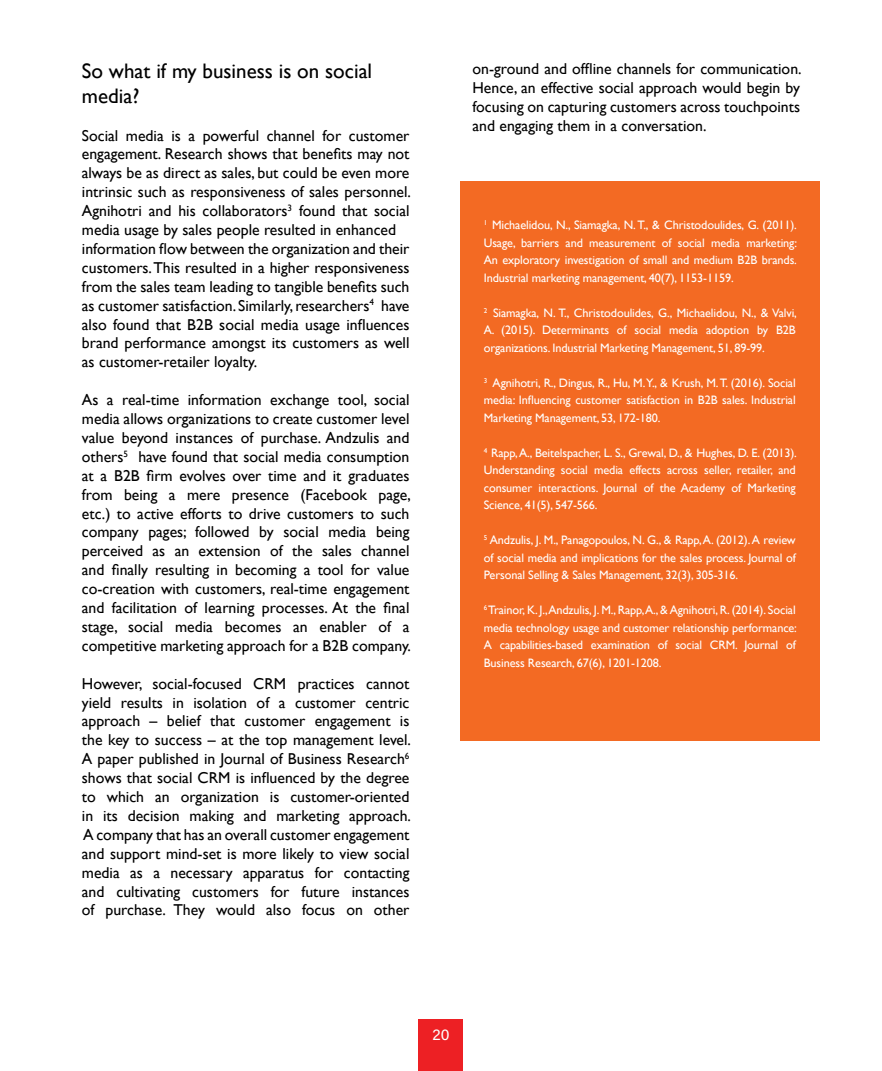
<style>
.page{position:relative;width:882px;height:1071px;background:#fff}
.page>*{position:absolute;margin:0;border:0;box-sizing:border-box;transform-origin:0 0}
.t1{font:21px/25.2px "Gill Sans";color:#000}
.t2{font:15.75px/18.9px "Gill Sans";color:#000;text-align:justify}
.t3{font:15.75px "Acumin Pro";color:#fff}
.t4{font:12.25px/17.5px "Gill Sans";letter-spacing:-.01em;color:#fff;text-align:justify}
</style>
<div class="page">
<div style="left:460px;top:182px;width:359px;height:559px;background:#f36a23"></div>
<div style="left:419px;top:1020px;width:44px;height:51px;background:#ed2024"></div>
<h1 class="t1" style="left:82px;top:58px;width:292px">So what if my business is on social media?</h1>
<p class="t2" style="left:82px;top:126px;width:331px;text-align:left">Social media is a powerful channel for customer engagement. Research shows that benefits may not always be as direct as sales, but could be even more intrinsic such as responsiveness of sales personnel.<br>Agnihotri and his collaborators<sup>3</sup> found that social media usage by sales people resulted in enhanced information flow between the organization and their customers. This resulted in a higher responsiveness from the sales team leading to tangible benefits such as customer satisfaction. Similarly, researchers<sup>4</sup> have also found that B2B social media usage influences brand performance amongst its customers as well as customer-retailer loyalty.</p>
<p class="t2" style="left:82px;top:390px;width:331px">As a real-time information exchange tool, social media allows organizations to create customer level value beyond instances of purchase. Andzulis and others<sup>5</sup> have found that social media consumption at a B2B firm evolves over time and it graduates from being a mere presence (Facebook page, etc.) to active efforts to drive customers to such company pages; followed by social media being perceived as an extension of the sales channel and finally resulting in becoming a tool for value co-creation with customers, real-time engagement and facilitation of learning processes. At the final stage, social media becomes an enabler of a competitive marketing approach for a B2B company.</p>
<p class="t2" style="left:82px;top:674px;width:331px">However, social-focused CRM practices cannot yield results in isolation of a customer centric approach – belief that customer engagement is the key to success – at the top management level.<br>A paper published in Journal of Business Research<sup>6 </sup>shows that social CRM is influenced by the degree to which an organization is customer-oriented in its decision making and marketing approach.<br>A company that has an overall customer engagement and support mind-set is more likely to view social media as a necessary apparatus for contacting and cultivating customers for future instances of purchase. They would also focus on other</p>
<p class="t2" style="left:472px;top:59px;width:331px">on-ground and offline channels for communication.<br>Hence, an effective social approach would begin by focusing on capturing customers across touchpoints and engaging them in a conversation.</p>
<p class="t4" style="left:484px;top:216px;width:315px"><sup>1</sup> Michaelidou, N., Siamagka, N. T., &amp; Christodoulides, G. (2011).<br>Usage, barriers and measurement of social media marketing:<br>An exploratory investigation of small and medium B2B brands.<br>Industrial marketing management, 40(7), 1153-1159.</p>
<p class="t4" style="left:484px;top:304px;width:315px"><sup>2</sup> Siamagka, N. T., Christodoulides, G., Michaelidou, N., &amp; Valvi, A. (2015). Determinants of social media adoption by B2B organizations. Industrial Marketing Management, 51, 89-99.</p>
<p class="t4" style="left:484px;top:374px;width:313px"><sup>3</sup> Agnihotri, R., Dingus, R., Hu, M. Y., &amp; Krush, M. T. (2016). Social media: Influencing customer satisfaction in B2B sales. Industrial Marketing Management, 53, 172-180.</p>
<p class="t4" style="left:484px;top:444px;width:315px"><sup>4</sup> Rapp, A., Beitelspacher, L. S., Grewal, D., &amp; Hughes, D. E. (2013).<br>Understanding social media effects across seller, retailer, and consumer interactions. Journal of the Academy of Marketing Science, 41(5), 547-566.</p>
<p class="t4" style="left:484px;top:531px;width:313px"><sup>5</sup> Andzulis, J. M., Panagopoulos, N. G., &amp; Rapp, A. (2012). A review of social media and implications for the sales process. Journal of Personal Selling &amp; Sales Management, 32(3), 305-316.</p>
<p class="t4" style="left:484px;top:601px;width:315px"><sup>6</sup> Trainor, K. J.,Andzulis, J. M., Rapp,A., &amp; Agnihotri, R. (2014). Social media technology usage and customer relationship performance:<br>A capabilities-based examination of social CRM. Journal of Business Research, 67(6), 1201-1208.</p>
<p class="t3" style="left:432px;top:1024px;width:19px">20</p>
</div>
